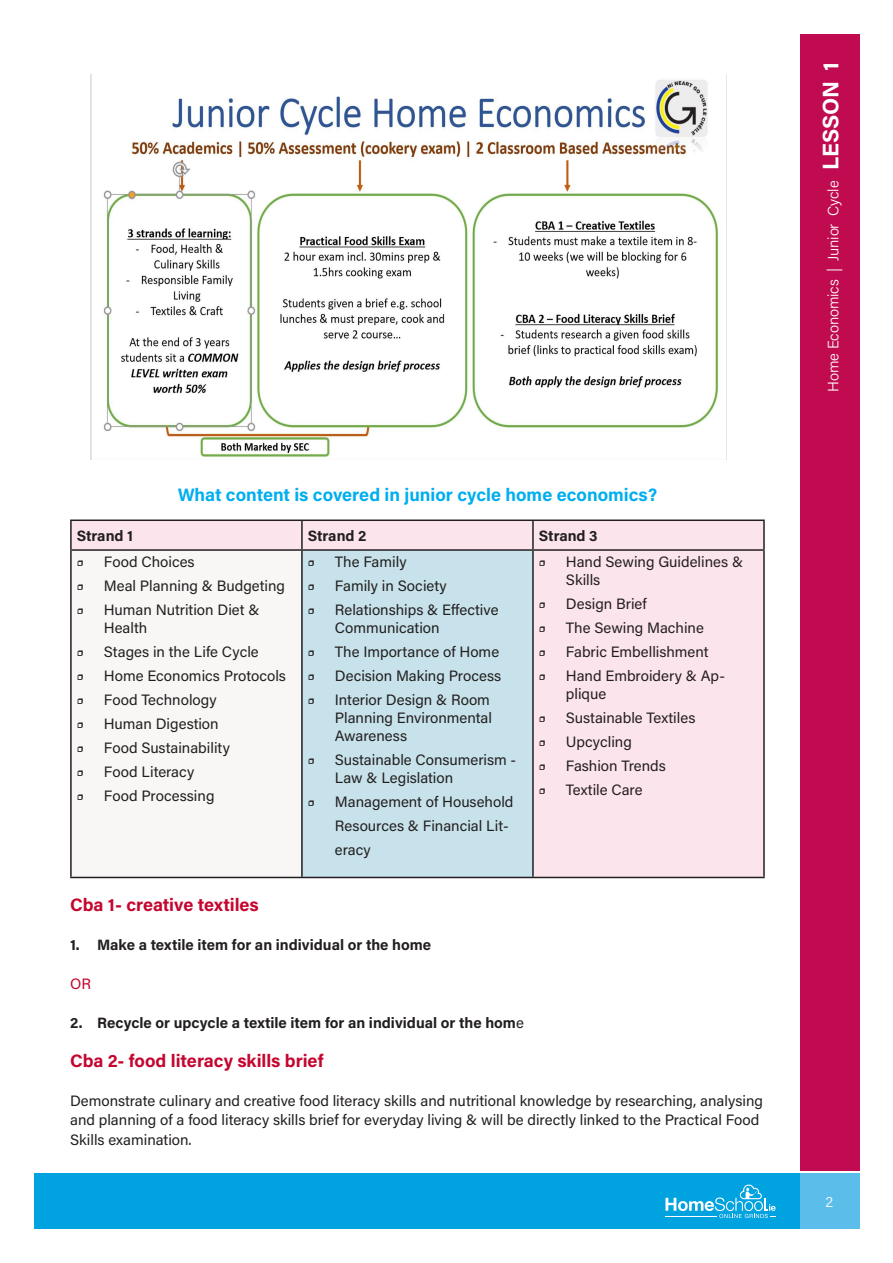
<style>
.page{position:relative;width:893px;height:1263px;background:#fff}
.page>*{position:absolute;margin:0;border:0;box-sizing:border-box;transform-origin:0 0}
.t1{font:700 18px "Acumin Pro";color:#c4062f}
.t2{font:700 18px "Acumin Pro";color:#00aeef}
.t3{font:15px/18px "Acumin Pro";color:#231f20}
.t4{font:700 15px "Acumin Pro";color:#231f20}
.t5{font:300 15px "Acumin Pro";letter-spacing:-.01em;color:#fff}
.t6{font:15px "Acumin Pro";color:#c4062f}
.s1{font-weight:400}
.s2{font-weight:700;font-size:22.5px}
</style>
<div class="page">
<div style="left:793px;top:1174px;width:66px;height:55px;background:#5abdea"></div>
<div style="left:34px;top:1174px;width:766px;height:55px;background:#00a2df"></div>
<svg style="left:665px;top:1184px;width:111px;height:34px"></svg>
<div style="left:800px;top:34px;width:59px;height:1137px;background:#c00b50"></div>
<img style="left:90px;top:74px;width:637px;height:385px">
<div style="left:72px;top:521px;width:691px;height:356px;background:#fce4ec"></div>
<div style="left:71px;top:550px;width:231px;height:327px;background:#f9f6f6"></div>
<div style="left:302px;top:550px;width:231px;height:327px;background:#c7e2ea"></div>
<hr style="left:70px;top:519px;width:232px;height:2px;background:#231f20">
<hr style="left:70px;top:521px;width:2px;height:28px;background:#231f20">
<hr style="left:302px;top:519px;width:231px;height:2px;background:#231f20">
<hr style="left:301px;top:521px;width:2px;height:28px;background:#231f20">
<hr style="left:533px;top:519px;width:232px;height:2px;background:#231f20">
<hr style="left:532px;top:521px;width:2px;height:28px;background:#231f20">
<hr style="left:763px;top:521px;width:2px;height:28px;background:#231f20">
<hr style="left:70px;top:549px;width:232px;height:2px;background:#231f20">
<hr style="left:70px;top:551px;width:2px;height:326px;background:#231f20">
<hr style="left:302px;top:549px;width:231px;height:2px;background:#231f20">
<hr style="left:301px;top:551px;width:2px;height:326px;background:#231f20">
<hr style="left:533px;top:549px;width:232px;height:2px;background:#231f20">
<hr style="left:532px;top:551px;width:2px;height:326px;background:#231f20">
<hr style="left:763px;top:551px;width:2px;height:326px;background:#231f20">
<hr style="left:70px;top:877px;width:232px;height:1px;background:#231f20">
<hr style="left:302px;top:877px;width:231px;height:1px;background:#231f20">
<hr style="left:533px;top:877px;width:232px;height:1px;background:#231f20">
<p class="t2" style="left:178px;top:482px;width:481px">What content is covered in junior cycle home economics?</p>
<p class="t4" style="left:77px;top:525px;width:58px">Strand 1</p>
<p class="t4" style="left:308px;top:525px;width:60px">Strand 2</p>
<p class="t4" style="left:539px;top:525px;width:60px">Strand 3</p>
<p class="t3" style="left:77px;top:552px;width:9px">❒</p>
<p class="t3" style="left:104px;top:552px;width:92px">Food Choices</p>
<p class="t3" style="left:77px;top:576px;width:9px">❒</p>
<p class="t3" style="left:104px;top:576px;width:183px">Meal Planning &amp; Budgeting</p>
<p class="t3" style="left:77px;top:600px;width:9px">❒</p>
<p class="t3" style="left:104px;top:600px;width:157px">Human Nutrition Diet &amp;<br>Health</p>
<p class="t3" style="left:77px;top:642px;width:9px">❒</p>
<p class="t3" style="left:104px;top:642px;width:156px">Stages in the Life Cycle</p>
<p class="t3" style="left:77px;top:666px;width:9px">❒</p>
<p class="t3" style="left:104px;top:666px;width:183px">Home Economics Protocols</p>
<p class="t3" style="left:77px;top:690px;width:9px">❒</p>
<p class="t3" style="left:104px;top:690px;width:114px">Food Technology</p>
<p class="t3" style="left:77px;top:714px;width:9px">❒</p>
<p class="t3" style="left:104px;top:714px;width:116px">Human Digestion</p>
<p class="t3" style="left:77px;top:738px;width:9px">❒</p>
<p class="t3" style="left:104px;top:738px;width:128px">Food Sustainability</p>
<p class="t3" style="left:77px;top:762px;width:9px">❒</p>
<p class="t3" style="left:104px;top:762px;width:92px">Food Literacy</p>
<p class="t3" style="left:77px;top:786px;width:9px">❒</p>
<p class="t3" style="left:104px;top:786px;width:112px">Food Processing</p>
<p class="t3" style="left:308px;top:552px;width:9px">❒</p>
<p class="t3" style="left:335px;top:552px;width:73px">The Family</p>
<p class="t3" style="left:308px;top:576px;width:9px">❒</p>
<p class="t3" style="left:335px;top:576px;width:113px">Family in Society</p>
<p class="t3" style="left:308px;top:600px;width:9px">❒</p>
<p class="t3" style="left:335px;top:600px;width:165px">Relationships &amp; Effective<br>Communication</p>
<p class="t3" style="left:308px;top:642px;width:9px">❒</p>
<p class="t3" style="left:335px;top:642px;width:166px">The Importance of Home</p>
<p class="t3" style="left:308px;top:666px;width:9px">❒</p>
<p class="t3" style="left:335px;top:666px;width:168px">Decision Making Process</p>
<p class="t3" style="left:308px;top:690px;width:9px">❒</p>
<p class="t3" style="left:335px;top:690px;width:159px">Interior Design &amp; Room<br>Planning Environmental<br>Awareness</p>
<p class="t3" style="left:308px;top:750px;width:9px">❒</p>
<p class="t3" style="left:335px;top:750px;width:183px">Sustainable Consumerism -<br>Law &amp; Legislation</p>
<p class="t3" style="left:308px;top:792px;width:9px">❒</p>
<p class="t3" style="left:335px;top:789px;width:180px;line-height:24px">Management of Household<br>Resources &amp; Financial Lit&shy;eracy</p>
<p class="t3" style="left:539px;top:552px;width:9px">❒</p>
<p class="t3" style="left:566px;top:552px;width:179px">Hand Sewing Guidelines &amp;<br>Skills</p>
<p class="t3" style="left:539px;top:594px;width:9px">❒</p>
<p class="t3" style="left:566px;top:594px;width:82px">Design Brief</p>
<p class="t3" style="left:539px;top:618px;width:9px">❒</p>
<p class="t3" style="left:566px;top:618px;width:139px">The Sewing Machine</p>
<p class="t3" style="left:539px;top:642px;width:9px">❒</p>
<p class="t3" style="left:566px;top:642px;width:144px">Fabric Embellishment</p>
<p class="t3" style="left:539px;top:666px;width:9px">❒</p>
<p class="t3" style="left:566px;top:666px;width:161px">Hand Embroidery &amp; Ap&shy;plique</p>
<p class="t3" style="left:539px;top:708px;width:9px">❒</p>
<p class="t3" style="left:566px;top:708px;width:131px">Sustainable Textiles</p>
<p class="t3" style="left:539px;top:732px;width:9px">❒</p>
<p class="t3" style="left:566px;top:732px;width:67px">Upcycling</p>
<p class="t3" style="left:539px;top:756px;width:9px">❒</p>
<p class="t3" style="left:566px;top:756px;width:101px">Fashion Trends</p>
<p class="t3" style="left:539px;top:780px;width:9px">❒</p>
<p class="t3" style="left:566px;top:780px;width:78px">Textile Care</p>
<p class="t1" style="left:70px;top:892px;width:190px">Cba 1- creative textiles</p>
<p class="t4" style="left:70px;top:934px;width:363px">1. Make a textile item for an individual or the home</p>
<p class="t6" style="left:70px;top:973px;width:22px">OR</p>
<p class="t4" style="left:70px;top:1012px;width:455px">2. Recycle or upcycle a textile item for an individual or the hom<span class="s1">e</span></p>
<p class="t1" style="left:70px;top:1048px;width:255px">Cba 2- food literacy skills brief</p>
<p class="t3" style="left:70px;top:1090px;width:694px;line-height:19.5px">Demonstrate culinary and creative food literacy skills and nutritional knowledge by researching, analysing and planning of a food literacy skills brief for everyday living &amp; will be directly linked to the Practical Food<br>Skills examination.</p>
<p class="t5" style="left:823px;top:392px;width:331px;rotate:-90deg">Home Economics | Junior Cycle <span class="s2">LESSON 1</span></p>
<p class="t5" style="left:825px;top:1192px;width:9px">2</p>
</div>
